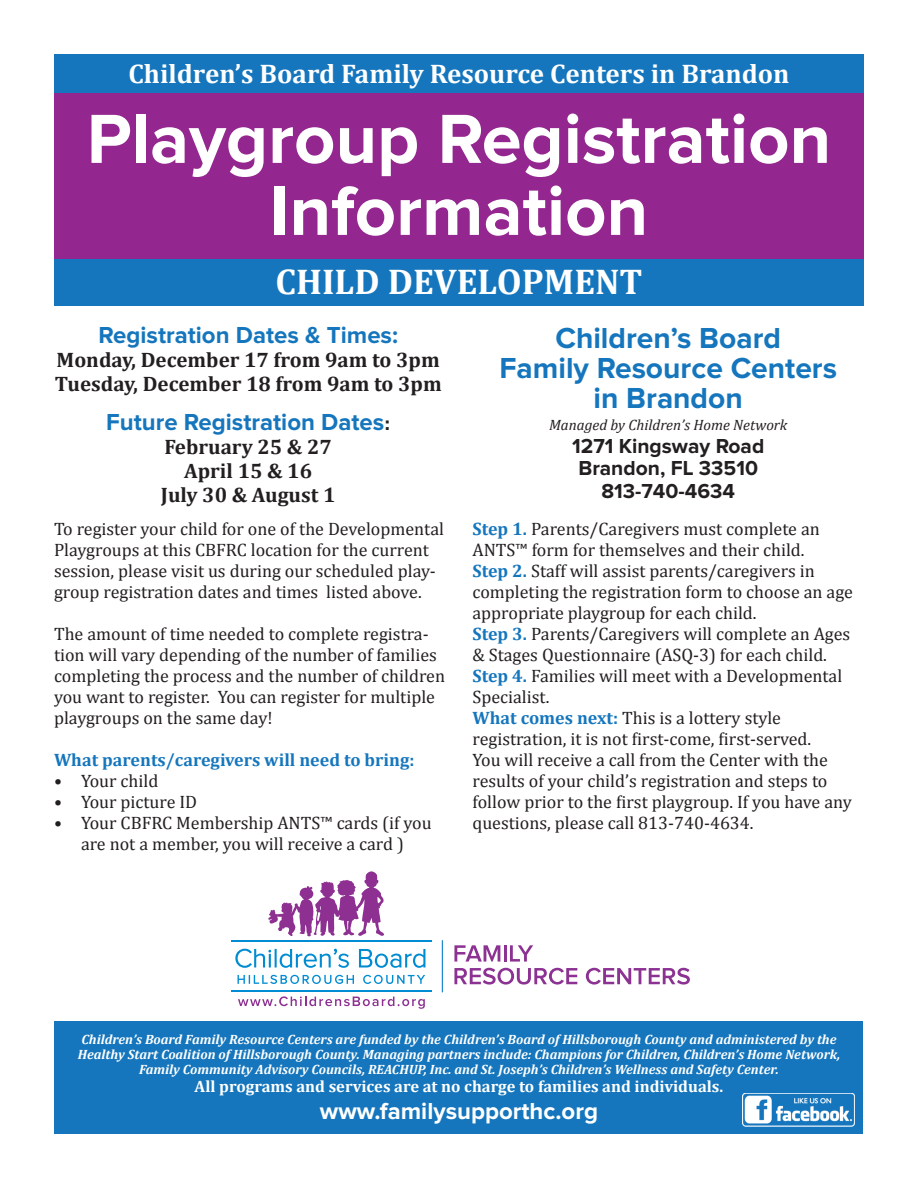
<style>
.page{position:relative;width:918px;height:1188px;background:#fff}
.page>*{position:absolute;margin:0;border:0;box-sizing:border-box;transform-origin:0 0}
.t1{font:700 72px/72px "Proxima Nova";color:#fff;text-align:center}
.t2{font:700 36px "Cambria";color:#fff}
.t3{font:700 30px/30px "Proxima Nova";color:#1576bd;text-align:center}
.t4{font:700 27px "Cambria";color:#fff}
.t5{font:700 24px "Proxima Nova";color:#1576bd}
.t6{font:700 24px "Proxima Nova";color:#fff}
.t7{font:700 21px/24px "Cambria";color:#231f20}
.t8{font:700 21px/22.5px "Proxima Nova";color:#231f20;text-align:center}
.t9{font:18px/21px "Cambria";color:#231f20}
.t10{font:700 18px "Cambria";color:#1576bd}
.t11{font:700 16.5px "Cambria";color:#fff}
.t12{font:italic 15px "Cambria";color:#231f20}
.t13{font:italic 700 13.5px/15px "Cambria";color:#fff;text-align:center}
.s1{font-weight:700;color:#1576bd}
.s2{font-family:"Cambria";font-size:21px;color:#231f20}
</style>
<div class="page">
<div style="left:54px;top:92px;width:809px;height:167px;background:#94278f"></div>
<div style="left:54px;top:54px;width:810px;height:39px;background:#1576bd"></div>
<div style="left:54px;top:259px;width:810px;height:46px;background:#1576bd"></div>
<hr style="left:442px;top:940px;width:1px;height:52px;background:#1f8bcb">
<svg style="left:454px;top:945px;width:46px;height:17px"></svg>
<hr style="left:504px;top:945px;width:3px;height:17px;background:#8c3293">
<svg style="left:510px;top:945px;width:23px;height:17px"></svg>
<svg style="left:454px;top:968px;width:123px;height:17px"></svg>
<svg style="left:586px;top:968px;width:104px;height:17px"></svg>
<svg style="left:268px;top:871px;width:116px;height:66px"></svg>
<svg style="left:235px;top:949px;width:114px;height:19px"></svg>
<svg style="left:359px;top:949px;width:66px;height:19px"></svg>
<svg style="left:238px;top:975px;width:116px;height:9px"></svg>
<svg style="left:363px;top:975px;width:62px;height:9px"></svg>
<hr style="left:231px;top:940px;width:200px;height:1px;background:#008cd2">
<hr style="left:231px;top:991px;width:200px;height:1px;background:#008cd2">
<svg style="left:238px;top:996px;width:187px;height:13px"></svg>
<div style="left:55px;top:1022px;width:808px;height:112px;background:#1576bd"></div>
<img style="left:743px;top:1093px;width:112px;height:34px">
<h3 class="t4" style="left:128px;top:54px;width:663px">Children’s Board Family Resource Centers in Brandon</h3>
<h1 class="t1" style="left:87px;top:105px;width:746px">Playgroup Registration<br>Information</h1>
<h2 class="t2" style="left:275px;top:257px;width:369px">CHILD DEVELOPMENT</h2>
<h3 class="t3" style="left:499px;top:323px;width:339px">Children’s Board<br>Family Resource Centers in Brandon</h3>
<p class="t12" style="left:549px;top:414px;width:240px">Managed by Children’s Home Network</p>
<p class="t8" style="left:572px;top:435px;width:194px">1271 Kingsway Road<br>Brandon, FL 33510<br>813-740-4634</p>
<p class="t9" style="left:472px;top:518px;width:382px"><span class="s1">Step 1.</span> Parents/Caregivers must complete an ANTS™ form for themselves and their child.<br><span class="s1">Step 2.</span> Staff will assist parents/caregivers in completing the registration form to choose an age appropriate playgroup for each child.<br><span class="s1">Step 3.</span> Parents/Caregivers will complete an Ages &amp; Stages Questionnaire (ASQ-3) for each child.<br><span class="s1">Step 4.</span> Families will meet with a Developmental Specialist.<br><span class="s1">What comes next:</span> This is a lottery style registration, it is not first-come, first-served.<br>You will receive a call from the Center with the results of your child’s registration and steps to follow prior to the first playgroup. If you have any questions, please call 813-740-4634.</p>
<h3 class="t5" style="left:98px;top:321px;width:301px">Registration Dates &amp; Times:</h3>
<p class="t7" style="left:55px;top:347px;width:389px">Monday, December 17 from 9am to 3pm<br>Tuesday, December 18 from 9am to 3pm</p>
<h3 class="t5" style="left:106px;top:408px;width:286px">Future Registration Dates<span class="s2">:</span></h3>
<p class="t7" style="left:161px;top:434px;width:176px;text-align:center">February 25 &amp; 27<br>April 15 &amp; 16<br>July 30 &amp; August 1</p>
<p class="t9" style="left:54px;top:518px;width:392px">To register your child for one of the Developmental Playgroups at this CBFRC location for the current session, please visit us during our scheduled play&shy;group registration dates and times listed above.</p>
<p class="t9" style="left:54px;top:623px;width:393px">The amount of time needed to complete registra&shy;tion will vary depending of the number of families completing the process and the number of children you want to register. You can register for multiple playgroups on the same day!</p>
<p class="t10" style="left:54px;top:747px;width:362px">What parents/caregivers will need to bring:</p>
<p class="t9" style="left:54px;top:770px;width:106px">• Your child</p>
<p class="t9" style="left:54px;top:791px;width:145px">• Your picture ID</p>
<p class="t9" style="left:54px;top:812px;width:379px;text-align:center">• Your CBFRC Membership ANTS™ cards (if you are not a member, you will receive a card )</p>
<p class="t13" style="left:78px;top:1032px;width:764px">Children’s Board Family Resource Centers are funded by the Children’s Board of Hillsborough County and administered by the<br>Healthy Start Coalition of Hillsborough County. Managing partners include: Champions for Children, Children’s Home Network,<br>Family Community Advisory Councils, REACHUP, Inc. and St. Joseph’s Children’s Wellness and Safety Center.</p>
<p class="t11" style="left:195px;top:1075px;width:530px">All programs and services are at no charge to families and individuals.</p>
<h3 class="t6" style="left:320px;top:1098px;width:280px">www.familysupporthc.org</h3>
</div>
